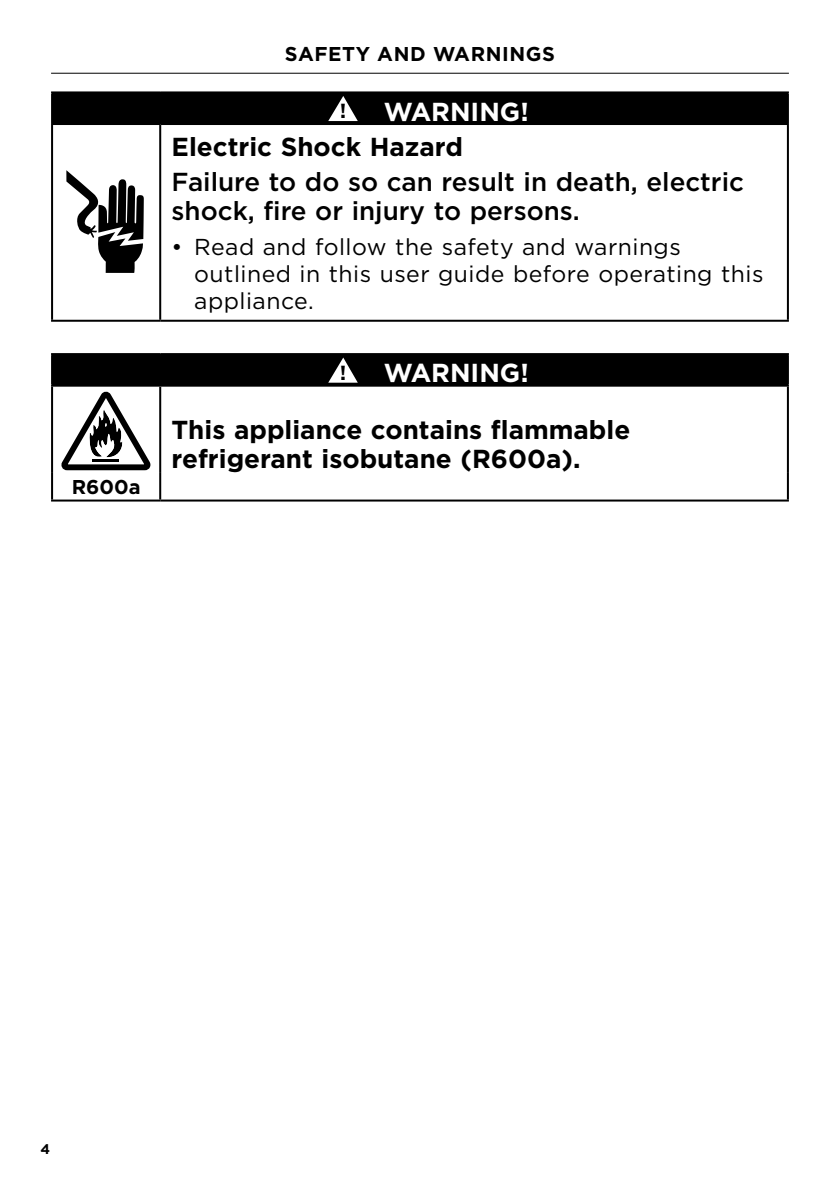
<style>
.page{position:relative;width:840px;height:1191px;background:#fff}
.page>*{position:absolute;margin:0;border:0;box-sizing:border-box;transform-origin:0 0}
.t1{font:700 26px/29px "Gotham";color:#000}
.t2{font:500 26px/29px "Gotham";color:#000}
.t3{font:700 26px "Gotham";color:#fff}
.t4{font:23px/27px "Gotham";letter-spacing:.02em;color:#000}
.t5{font:700 20.4px "Gotham";color:#000}
.t6{font:700 20px "Gotham";letter-spacing:.03em;color:#000}
.t7{font:700 14px "Gotham";color:#000}
</style>
<div class="page">
<hr style="left:51px;top:73px;width:737px;height:1px;background:#000">
<div style="left:52px;top:92px;width:735px;height:32px;background:#000"></div>
<hr style="left:51px;top:91px;width:109px;height:2px;background:#000">
<hr style="left:51px;top:93px;width:2px;height:30px;background:#000">
<hr style="left:160px;top:91px;width:628px;height:2px;background:#000">
<hr style="left:51px;top:123px;width:109px;height:2px;background:#000">
<hr style="left:51px;top:125px;width:2px;height:195px;background:#000">
<hr style="left:160px;top:123px;width:628px;height:2px;background:#000">
<hr style="left:159px;top:125px;width:2px;height:195px;background:#000">
<hr style="left:786px;top:125px;width:2px;height:195px;background:#000">
<hr style="left:51px;top:320px;width:109px;height:2px;background:#000">
<hr style="left:160px;top:320px;width:628px;height:2px;background:#000">
<hr style="left:786px;top:93px;width:2px;height:30px;background:#000">
<svg style="left:328px;top:96px;width:29px;height:25px"></svg>
<svg style="left:67px;top:171px;width:77px;height:102px"></svg>
<div style="left:52px;top:354px;width:735px;height:32px;background:#000"></div>
<hr style="left:51px;top:353px;width:109px;height:2px;background:#000">
<hr style="left:51px;top:355px;width:2px;height:30px;background:#000">
<hr style="left:160px;top:353px;width:628px;height:2px;background:#000">
<hr style="left:51px;top:385px;width:109px;height:2px;background:#000">
<hr style="left:51px;top:387px;width:2px;height:85px;background:#000">
<hr style="left:160px;top:385px;width:628px;height:2px;background:#000">
<hr style="left:159px;top:387px;width:2px;height:85px;background:#000">
<hr style="left:786px;top:387px;width:2px;height:85px;background:#000">
<hr style="left:51px;top:472px;width:2px;height:27px;background:#000">
<hr style="left:159px;top:472px;width:2px;height:27px;background:#000">
<hr style="left:786px;top:472px;width:2px;height:27px;background:#000">
<hr style="left:51px;top:499px;width:109px;height:2px;background:#000">
<hr style="left:160px;top:499px;width:628px;height:2px;background:#000">
<hr style="left:786px;top:355px;width:2px;height:30px;background:#000">
<svg style="left:328px;top:357px;width:29px;height:26px"></svg>
<svg style="left:61px;top:391px;width:90px;height:80px"></svg>
<p class="t6" style="left:72px;top:473px;width:70px">R600a</p>
<p class="t6" style="left:285px;top:41px;width:271px">SAFETY AND WARNINGS</p>
<p class="t5" style="left:339px;top:97px;width:8px">!</p>
<p class="t3" style="left:383px;top:94px;width:146px">WARNING!</p>
<p class="t1" style="left:171px;top:132px;width:293px">Electric Shock Hazard</p>
<p class="t2" style="left:171px;top:167px;width:573px">Failure to do so can result in death, electric shock, fire or injury to persons.</p>
<p class="t4" style="left:194px;top:233px;width:570px;text-indent:-23px">• Read and follow the safety and warnings outlined in this user guide before operating this appliance.</p>
<p class="t5" style="left:339px;top:359px;width:8px">!</p>
<p class="t3" style="left:383px;top:356px;width:146px">WARNING!</p>
<p class="t1" style="left:171px;top:415px;width:460px">This appliance contains flammable refrigerant isobutane (R600a).</p>
<p class="t7" style="left:41px;top:1139px;width:11px">4</p>
</div>
